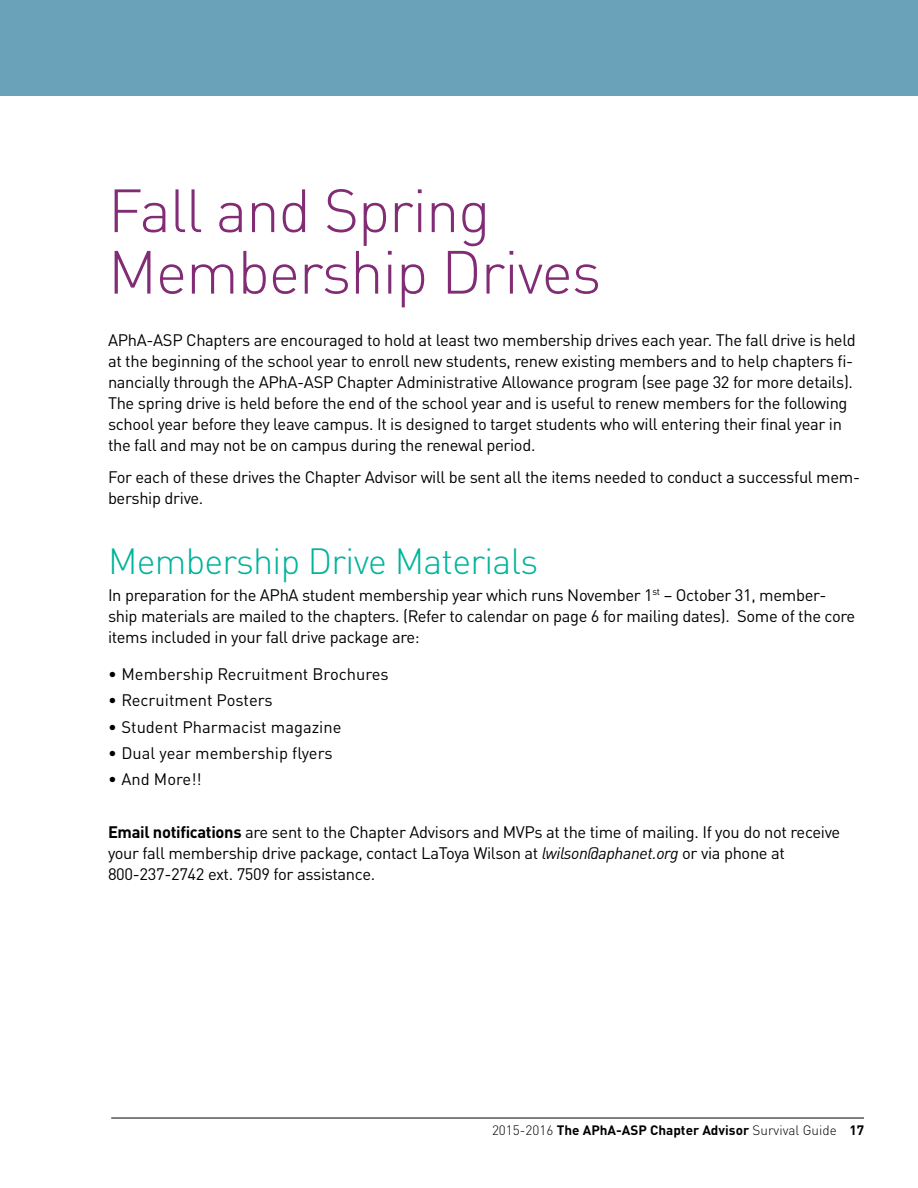
<style>
.page{position:relative;width:918px;height:1188px;background:#fff}
.page>*{position:absolute;margin:0;border:0;box-sizing:border-box;transform-origin:0 0}
.t1{font:300 60px/61.5px "DINOT";letter-spacing:-.02em;color:#832c76}
.t2{font:300 36px "DINOT";letter-spacing:-.02em;color:#00b39b}
.t3{font:16.5px/21px "DINOT";letter-spacing:-.02em;color:#000}
.t4{font:16.5px "DINOT";color:#000}
.t5{font:700 13.5px "DINOT";color:#000}
.s1{font-weight:700}
.s2{font-style:italic}
.s3{font-weight:300}
</style>
<div class="page">
<hr style="left:111px;top:1118px;width:753px;height:1px;background:#000">
<div style="left:0;top:0;width:918px;height:96px;background:#6aa2b9"></div>
<h1 class="t1" style="left:108px;top:179px;width:495px">Fall and Spring<br>Membership Drives</h1>
<p class="t3" style="left:108px;top:330px;width:749px">APhA-ASP Chapters are encouraged to hold at least two membership drives each year. The fall drive is held at the beginning of the school year to enroll new students, renew existing members and to help chapters fi&shy;nancially through the APhA-ASP Chapter Administrative Allowance program (see page 32 for more details).<br>The spring drive is held before the end of the school year and is useful to renew members for the following school year before they leave campus. It is designed to target students who will entering their final year in the fall and may not be on campus during the renewal period.</p>
<p class="t3" style="left:108px;top:466px;width:754px">For each of these drives the Chapter Advisor will be sent all the items needed to conduct a successful mem&shy;bership drive.</p>
<h2 class="t2" style="left:108px;top:539px;width:432px">Membership Drive Materials</h2>
<p class="t3" style="left:108px;top:584px;width:749px">In preparation for the APhA student membership year which runs November 1<sup>st</sup> – October 31, member&shy;ship materials are mailed to the chapters. (Refer to calendar on page 6 for mailing dates). Some of the core items included in your fall drive package are:</p>
<p class="t4" style="left:108px;top:663px;width:282px">• Membership Recruitment Brochures</p>
<p class="t4" style="left:108px;top:690px;width:166px">• Recruitment Posters</p>
<p class="t4" style="left:108px;top:716px;width:235px">• Student Pharmacist magazine</p>
<p class="t4" style="left:108px;top:743px;width:226px">• Dual year membership flyers</p>
<p class="t3" style="left:108px;top:769px;width:95px">• And More!!</p>
<p class="t3" style="left:108px;top:821px;width:734px"><span class="s1">Email notifications</span> are sent to the Chapter Advisors and MVPs at the time of mailing. If you do not receive your fall membership drive package, contact LaToya Wilson at <span class="s2">lwilson@aphanet.org</span> or via phone at<br>800-237-2742 ext. 7509 for assistance.</p>
<p class="t5" style="left:492px;top:1121px;width:373px"><span class="s3">2015-2016</span> The APhA-ASP Chapter Advisor <span class="s3">Survival Guide</span> 17</p>
</div>
